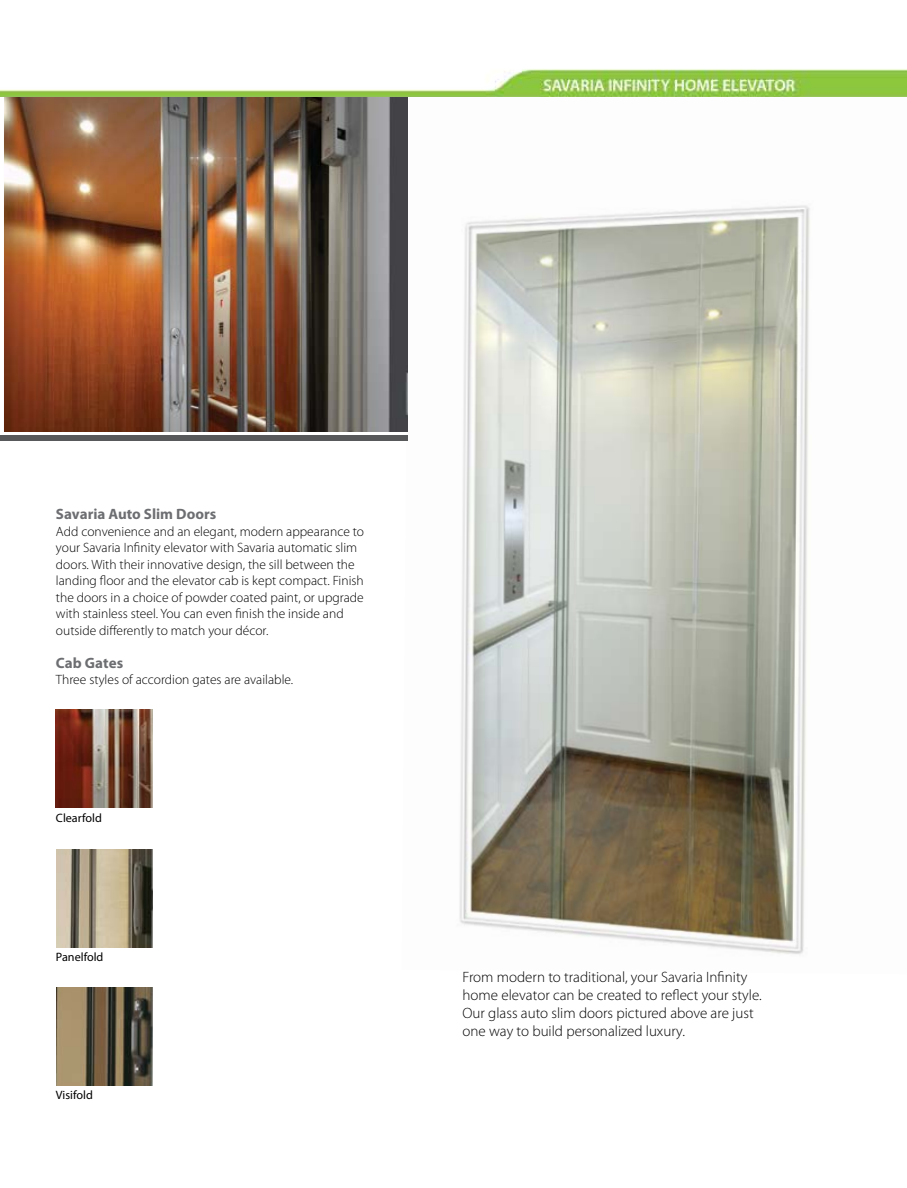
<style>
.page{position:relative;width:907px;height:1188px;background:#fff}
.page>*{position:absolute;margin:0;border:0;box-sizing:border-box;transform-origin:0 0}
.t1{font:300 15px/18px "Myriad Pro";color:#000}
.t2{font:700 15px "Myriad Pro";color:#6d6e71}
.t3{font:300 13.5px/16.5px "Myriad Pro";color:#000}
.t4{font:12.15px "Myriad Pro";color:#000}
</style>
<div class="page">
<img style="left:401px;top:96px;width:505px;height:859px">
<img style="left:4px;top:96px;width:403px;height:336px">
<div style="left:0;top:435px;width:407px;height:5px;background:#58595b"></div>
<img style="left:56px;top:849px;width:97px;height:98px">
<img style="left:56px;top:710px;width:97px;height:98px">
<img style="left:56px;top:988px;width:97px;height:98px">
<img style="left:0;top:69px;width:906px;height:27px">
<p class="t2" style="left:56px;top:505px;width:162px">Savaria Auto Slim Doors</p>
<p class="t3" style="left:56px;top:523px;width:310px">Add convenience and an elegant, modern appearance to your Savaria Infinity elevator with Savaria automatic slim doors. With their innovative design, the sill between the landing floor and the elevator cab is kept compact. Finish the doors in a choice of powder coated paint, or upgrade with stainless steel. You can even finish the inside and outside differently to match your décor.</p>
<p class="t2" style="left:56px;top:653px;width:69px">Cab Gates</p>
<p class="t3" style="left:56px;top:672px;width:239px">Three styles of accordion gates are available.</p>
<p class="t4" style="left:56px;top:810px;width:47px">Clearfold</p>
<p class="t4" style="left:56px;top:949px;width:49px">Panelfold</p>
<p class="t4" style="left:56px;top:1087px;width:38px">Visifold</p>
<p class="t1" style="left:462px;top:968px;width:301px">From modern to traditional, your Savaria Infinity home elevator can be created to reflect your style.<br>Our glass auto slim doors pictured above are just one way to build personalized luxury.</p>
</div>
